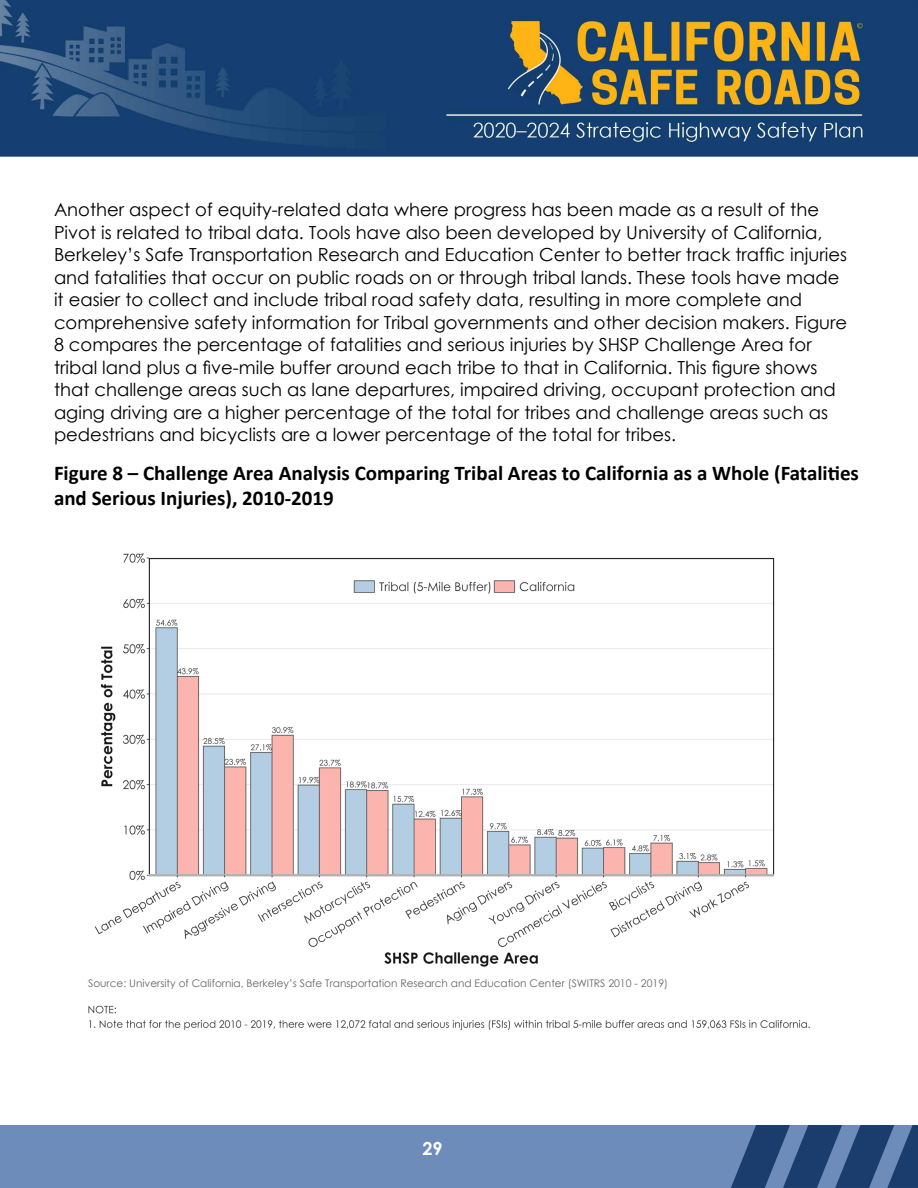
<style>
.page{position:relative;width:918px;height:1188px;background:#fff}
.page>*{position:absolute;margin:0;border:0;box-sizing:border-box;transform-origin:0 0}
.Table_and_Figures{font:700 21px/25.2px "Calibri";color:#000}
.Body_Copy{font:18px/22.5px "Century Gothic";color:#000}
.t1{font:700 18px "Century Gothic";color:#fff}
.Body_Copy-2{font:10.5px "Century Gothic";color:#656669}
</style>
<div class="page">
<div style="left:0;top:1125px;width:918px;height:63px;background:#6e8cba"></div>
<svg style="left:731px;top:1125px;width:187px;height:63px"></svg>
<img style="left:0;top:0;width:918px;height:156px">
<img style="left:87px;top:553px;width:723px;height:477px">
<div style="left:88px;top:973px;width:580px;height:20px;background:#fff"></div>
<p class="Body_Copy" style="left:54px;top:198px;width:795px">Another aspect of equity-related data where progress has been made as a result of the Pivot is related to tribal data. Tools have also been developed by University of California, Berkeley’s Safe Transportation Research and Education Center to better track traffic injuries and fatalities that occur on public roads on or through tribal lands. These tools have made it easier to collect and include tribal road safety data, resulting in more complete and comprehensive safety information for Tribal governments and other decision makers. Figure 8 compares the percentage of fatalities and serious injuries by SHSP Challenge Area for tribal land plus a five-mile buffer around each tribe to that in California. This figure shows that challenge areas such as lane departures, impaired driving, occupant protection and aging driving are a higher percentage of the total for tribes and challenge areas such as pedestrians and bicyclists are a lower percentage of the total for tribes.</p>
<p class="Table_and_Figures" style="left:54px;top:460px;width:806px">Figure 8 – Challenge Area Analysis Comparing Tribal Areas to California as a Whole (Fatalities and Serious Injuries), 2010-2019</p>
<p class="Body_Copy-2" style="left:88px;top:976px;width:581px">Source: University of California, Berkeley’s Safe Transportation Research and Education Center (SWITRS 2010 - 2019)</p>
<p class="t1" style="left:422px;top:1135px;width:22px">29</p>
</div>
